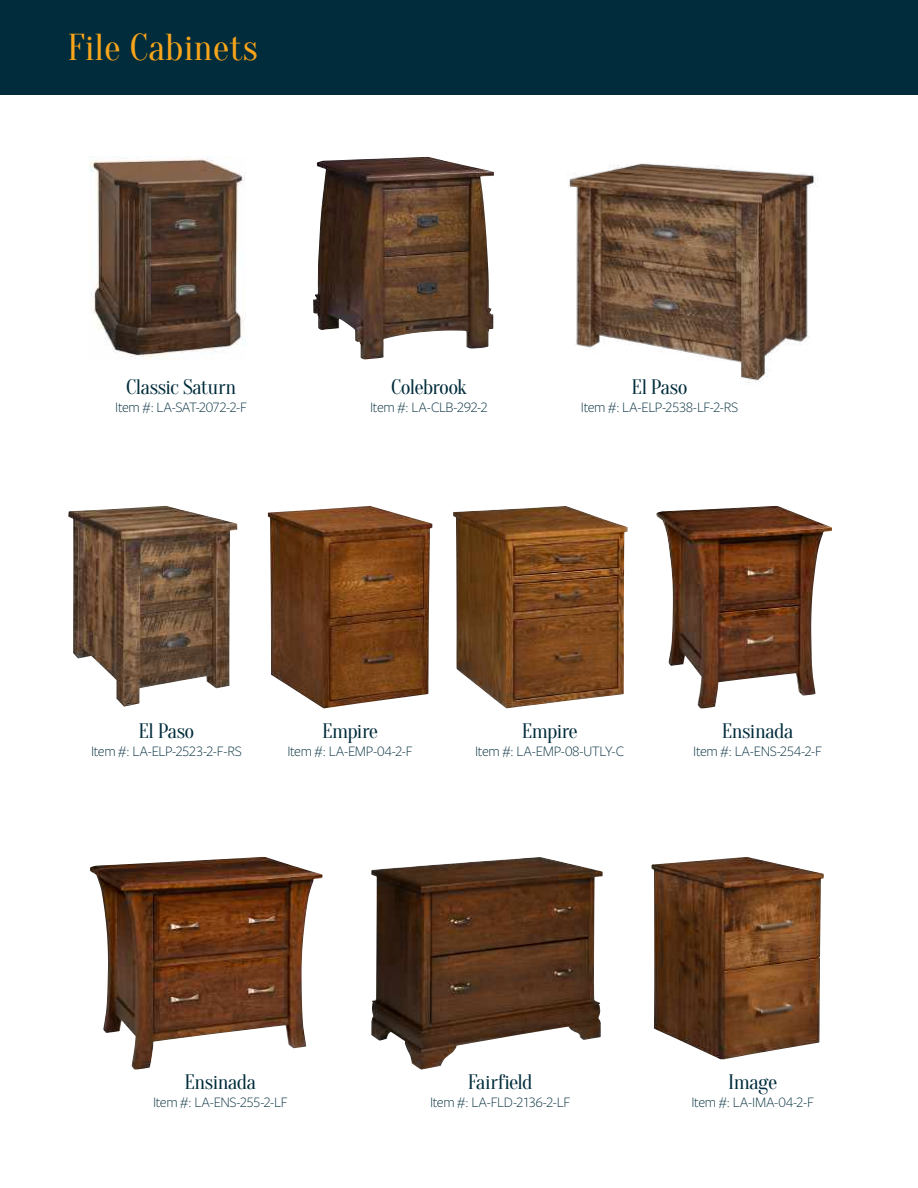
<style>
.page{position:relative;width:918px;height:1188px;background:#fff}
.page>*{position:absolute;margin:0;border:0;box-sizing:border-box;transform-origin:0 0}
.t1{font:37.5px "Oranienbaum";color:#f9a51b}
.t2{font:21px "Oranienbaum";letter-spacing:-.03em;color:#002c3b}
.t3{font:300 15px "Freight Sans Pro";letter-spacing:-.03em;color:#002c3b}
</style>
<div class="page">
<div style="left:0;top:0;width:918px;height:94px;background:#002c3b"></div>
<img style="left:68px;top:506px;width:169px;height:201px">
<img style="left:453px;top:506px;width:175px;height:203px">
<img style="left:268px;top:506px;width:164px;height:202px">
<img style="left:90px;top:857px;width:232px;height:213px">
<img style="left:657px;top:506px;width:175px;height:202px">
<img style="left:371px;top:857px;width:232px;height:213px">
<img style="left:652px;top:857px;width:172px;height:202px">
<img style="left:313px;top:157px;width:181px;height:202px">
<img style="left:89px;top:157px;width:157px;height:202px">
<img style="left:568px;top:163px;width:250px;height:220px">
<h1 class="t1" style="left:68px;top:26px;width:192px">File Cabinets</h1>
<h2 class="t2" style="left:126px;top:375px;width:112px">Classic Saturn</h2>
<p class="t3" style="left:115px;top:397px;width:133px">Item #: LA-SAT-2072-2-F</p>
<h2 class="t2" style="left:391px;top:375px;width:77px">Colebrook</h2>
<p class="t3" style="left:370px;top:397px;width:119px">Item #: LA-CLB-292-2</p>
<h2 class="t2" style="left:632px;top:375px;width:58px">El Paso</h2>
<p class="t3" style="left:581px;top:397px;width:159px">Item #: LA-ELP-2538-LF-2-RS</p>
<h2 class="t2" style="left:138px;top:719px;width:58px">El Paso</h2>
<p class="t3" style="left:91px;top:741px;width:152px">Item #: LA-ELP-2523-2-F-RS</p>
<h2 class="t2" style="left:322px;top:719px;width:58px">Empire</h2>
<p class="t3" style="left:287px;top:741px;width:127px">Item #: LA-EMP-04-2-F</p>
<h2 class="t2" style="left:522px;top:719px;width:58px">Empire</h2>
<p class="t3" style="left:475px;top:741px;width:151px">Item #: LA-EMP-08-UTLY-C</p>
<h2 class="t2" style="left:722px;top:719px;width:73px">Ensinada</h2>
<p class="t3" style="left:693px;top:741px;width:130px">Item #: LA-ENS-254-2-F</p>
<h2 class="t2" style="left:184px;top:1070px;width:73px">Ensinada</h2>
<p class="t3" style="left:153px;top:1092px;width:136px">Item #: LA-ENS-255-2-LF</p>
<h2 class="t2" style="left:468px;top:1070px;width:66px">Fairfield</h2>
<p class="t3" style="left:430px;top:1092px;width:142px">Item #: LA-FLD-2136-2-LF</p>
<h2 class="t2" style="left:728px;top:1070px;width:51px">Image</h2>
<p class="t3" style="left:692px;top:1092px;width:124px">Item #: LA-IMA-04-2-F</p>
</div>
